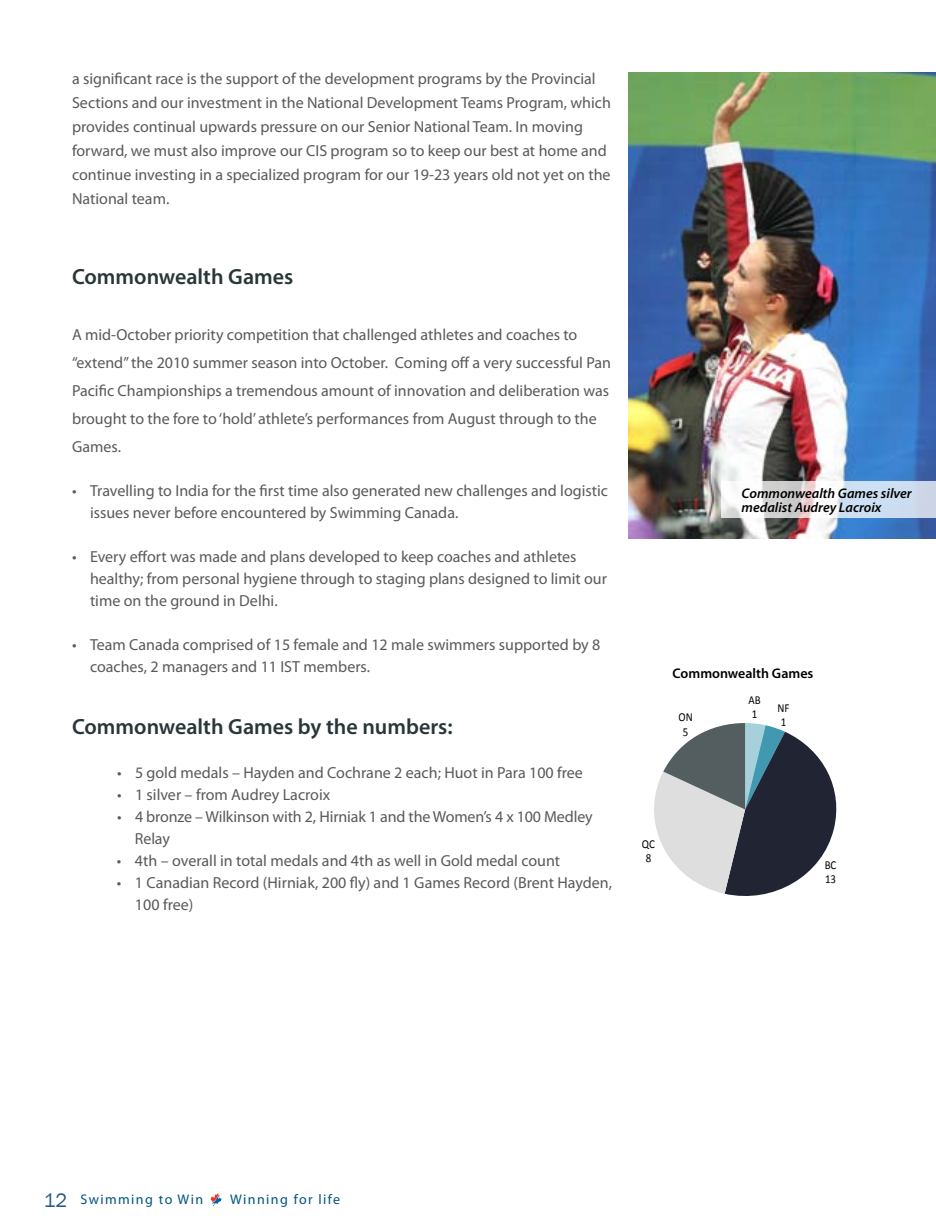
<style>
.page{position:relative;width:936px;height:1224px;background:#fff}
.page>*{position:absolute;margin:0;border:0;box-sizing:border-box;transform-origin:0 0}
.t1{font:600 22px "Myriad Pro";color:#293638}
.t2{font:16px/22px "Myriad Pro";color:#58595b}
.t3{font:italic 600 14px/14px "Myriad Pro";color:#000}
.t4{font:14px "Myriad Pro";letter-spacing:.1em;color:#005480}
.t5{font:600 14px "Myriad Pro";color:#000}
.t6{font:12.2px/14.6px "Calibri";color:#000;scale:.9 1}
.s1{font-family:"Franklin Gothic";font-size:20px;color:#225b88}
</style>
<div class="page">
<svg style="left:211px;top:1193px;width:11px;height:13px"></svg>
<svg style="left:654px;top:723px;width:183px;height:173px"></svg>
<img style="left:629px;top:72px;width:307px;height:466px">
<svg style="left:721px;top:481px;width:215px;height:37px"></svg>
<p class="t2" style="left:72px;top:66px;width:540px;line-height:24px">a significant race is the support of the development programs by the Provincial Sections and our investment in the National Development Teams Program, which provides continual upwards pressure on our Senior National Team. In moving forward, we must also improve our CIS program so to keep our best at home and continue investing in a specialized program for our 19-23 years old not yet on the National team.</p>
<h1 class="t1" style="left:72px;top:263px;width:223px">Commonwealth Games</h1>
<p class="t2" style="left:72px;top:320px;width:541px;line-height:28px">A mid-October priority competition that challenged athletes and coaches to “extend” the 2010 summer season into October. Coming off a very successful Pan Pacific Championships a tremendous amount of innovation and deliberation was brought to the fore to ‘hold’ athlete’s performances from August through to the Games.</p>
<p class="t2" style="left:90px;top:479px;width:519px;text-indent:-18px">• Travelling to India for the first time also generated new challenges and logistic issues never before encountered by Swimming Canada.</p>
<p class="t2" style="left:90px;top:545px;width:518px;text-indent:-18px">• Every effort was made and plans developed to keep coaches and athletes healthy; from personal hygiene through to staging plans designed to limit our time on the ground in Delhi.</p>
<p class="t2" style="left:90px;top:633px;width:512px;text-indent:-18px">• Team Canada comprised of 15 female and 12 male swimmers supported by 8 coaches, 2 managers and 11 IST members.</p>
<h1 class="t1" style="left:72px;top:713px;width:382px">Commonwealth Games by the numbers:</h1>
<p class="t2" style="left:117px;top:761px;width:467px">• 5 gold medals – Hayden and Cochrane 2 each; Huot in Para 100 free</p>
<p class="t2" style="left:117px;top:783px;width:215px">• 1 silver – from Audrey Lacroix</p>
<p class="t2" style="left:135px;top:805px;width:459px;text-indent:-18px">• 4 bronze – Wilkinson with 2, Hirniak 1 and the Women’s 4 x 100 Medley<br>Relay</p>
<p class="t2" style="left:117px;top:849px;width:445px">• 4th – overall in total medals and 4th as well in Gold medal count</p>
<p class="t2" style="left:135px;top:871px;width:478px;text-indent:-18px">• 1 Canadian Record (Hirniak, 200 fly) and 1 Games Record (Brent Hayden,<br>100 free)</p>
<p class="t3" style="left:742px;top:486px;width:172px">Commonwealth Games silver medalist Audrey Lacroix</p>
<p class="t5" style="left:673px;top:664px;width:142px">Commonwealth Games</p>
<p class="t6" style="left:679px;top:709px;width:17px;text-align:center">ON<br>5</p>
<p class="t6" style="left:749px;top:692px;width:15px">AB<br>1</p>
<p class="t6" style="left:778px;top:700px;width:15px">NF<br>1</p>
<p class="t6" style="left:642px;top:836px;width:16px;text-align:center">QC<br>8</p>
<p class="t6" style="left:825px;top:857px;width:15px">BC<br>13</p>
<p class="t4" style="left:44px;top:1190px;width:161px"><span class="s1">12</span> Swimming to Win</p>
<p class="t4" style="left:230px;top:1190px;width:111px">Winning for life</p>
</div>
